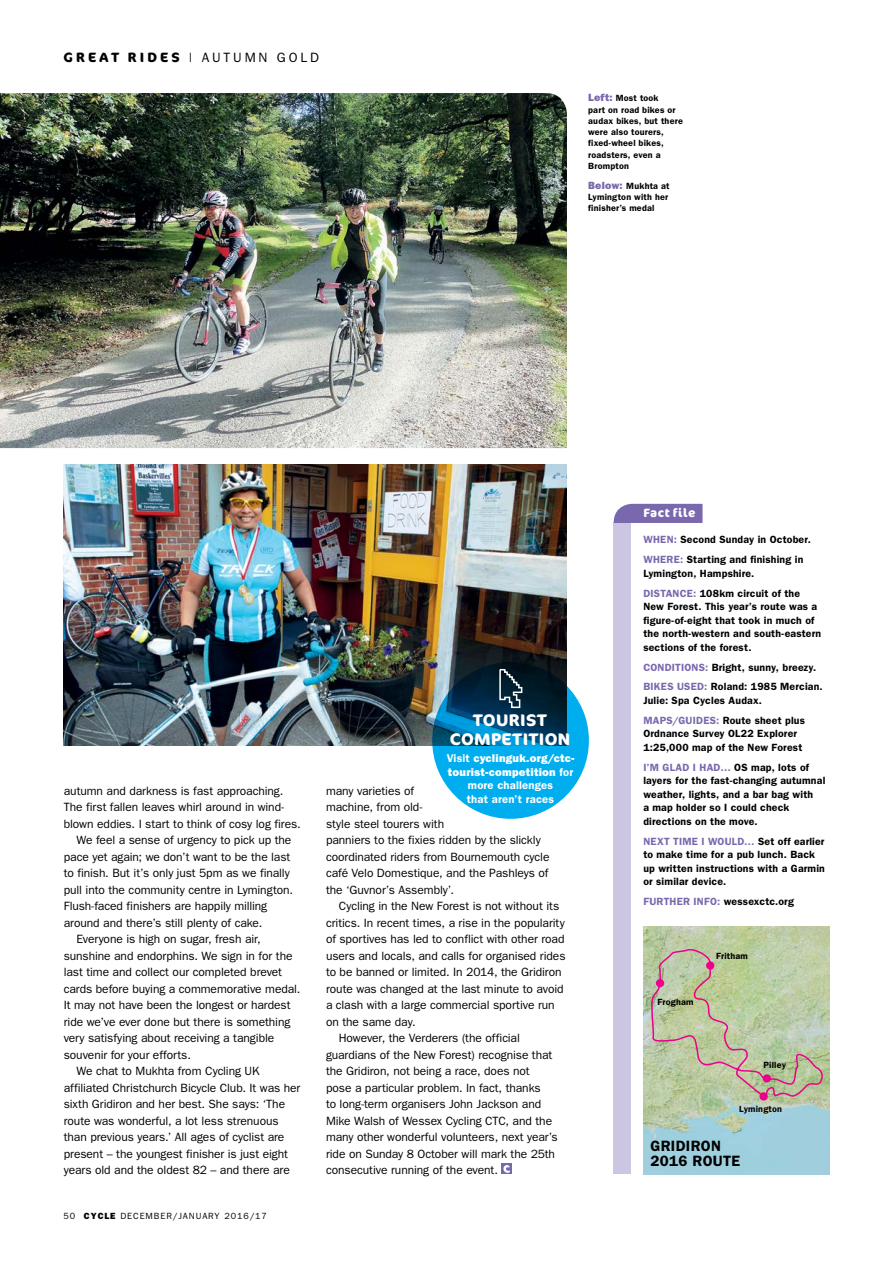
<style>
.page{position:relative;width:893px;height:1263px;background:#fff}
.page>*{position:absolute;margin:0;border:0;box-sizing:border-box;transform-origin:0 0}
.CTC_GREAT_RIDES_BODY{font:700 16.8px/18.5px "Cocon Pro";letter-spacing:.015em;color:#fff;text-align:center}
.CTC_GREAT_RIDES_IMAG{font:600 15px/15px "Franklin Gothic";letter-spacing:.02em;color:#000}
.t1{font:13.5px "Franklin Gothic";letter-spacing:.21em;color:#000}
.CTC_GREAT_RIDES_BODY-2{font:12px/16.5px "Franklin Gothic";letter-spacing:-.005em;color:#000}
.t2{font:700 12px "Cocon Pro";letter-spacing:.045em;color:#fff}
.CTC_GREAT_RIDES_BODY-3{font:600 11.25px/13.5px "Franklin Gothic";letter-spacing:.015em;color:#fff;text-align:center}
.CTC_GREAT_RIDES_BOXO{font:600 10.5px/13.5px "Franklin Gothic";letter-spacing:.02em;color:#000}
.CTC_GREAT_RIDES_BOXO-2{font:600 9px/11.2px "Franklin Gothic";letter-spacing:.02em;color:#000}
.t3{font:9px "Franklin Gothic";letter-spacing:.1em;color:#000}
.CTC_GREAT_RIDES_IMAG-2{font:600 9px "Franklin Gothic";letter-spacing:.02em;color:#000}
.s1{font-family:"Cocon Pro";font-weight:700}
.s2{font-weight:800;font-size:10.5px;color:#7a68ae}
.s3{font-weight:800}
.s4{color:#7a68ae}
</style>
<div class="page">
<img style="left:0;top:93px;width:567px;height:355px">
<img style="left:64px;top:465px;width:503px;height:280px">
<div style="left:614px;top:522px;width:17px;height:652px;background:#cdc6e3"></div>
<div style="left:614px;top:504px;width:88px;height:19px;background:#7a68ae"></div>
<div style="left:501px;top:1164px;width:11px;height:10px;background:#7a68ae"></div>
<svg style="left:503px;top:1165px;width:7px;height:8px"></svg>
<svg style="left:432px;top:662px;width:157px;height:157px;background:#017aac"></svg>
<svg style="left:498px;top:668px;width:25px;height:41px"></svg>
<img style="left:643px;top:927px;width:186px;height:247px">
<svg style="left:650px;top:948px;width:174px;height:152px;background:#bcc1a0"></svg>
<div style="left:706px;top:961px;width:8px;height:8px;background:#ec008c;border-radius:50%"></div>
<div style="left:656px;top:979px;width:8px;height:8px;background:#ec008c;border-radius:50%"></div>
<p class="t1" style="left:64px;top:50px;width:257px"><span class="s1">GREAT RIDES</span> | AUTUMN GOLD</p>
<p class="CTC_GREAT_RIDES_BOXO-2" style="left:588px;top:92px;width:96px"><span class="s2">Left:</span> Most took<br>part on road bikes or audax bikes, but there were also tourers, fixed-wheel bikes, roadsters, even a<br>Brompton</p>
<p class="CTC_GREAT_RIDES_BOXO-2" style="left:588px;top:180px;width:83px"><span class="s2">Below:</span> Mukhta at<br>Lymington with her finisher’s medal</p>
<p class="CTC_GREAT_RIDES_BODY-2" style="left:64px;top:782px;width:238px">autumn and darkness is fast approaching.<br>The first fallen leaves whirl around in wind&shy;blown eddies. I start to think of cosy log fires.</p>
<p class="CTC_GREAT_RIDES_BODY-2" style="left:64px;top:831px;width:231px;text-indent:13px">We feel a sense of urgency to pick up the pace yet again; we don’t want to be the last to finish. But it’s only just 5pm as we finally pull into the community centre in Lymington.<br>Flush-faced finishers are happily milling around and there’s still plenty of cake.</p>
<p class="CTC_GREAT_RIDES_BODY-2" style="left:64px;top:930px;width:238px;text-indent:13px">Everyone is high on sugar, fresh air, sunshine and endorphins. We sign in for the last time and collect our completed brevet cards before buying a commemorative medal.<br>It may not have been the longest or hardest ride we’ve ever done but there is something very satisfying about receiving a tangible souvenir for your efforts.</p>
<p class="CTC_GREAT_RIDES_BODY-2" style="left:64px;top:1062px;width:238px;text-indent:13px">We chat to Mukhta from Cycling UK affiliated Christchurch Bicycle Club. It was her sixth Gridiron and her best. She says: ‘The route was wonderful, a lot less strenuous than previous years.’ All ages of cyclist are present – the youngest finisher is just eight years old and the oldest 82 – and there are</p>
<p class="t3" style="left:64px;top:1211px;width:205px">50 <span class="s3">CYCLE</span> DECEMBER/JANUARY 2016/17</p>
<p class="CTC_GREAT_RIDES_BODY" style="left:450px;top:711px;width:122px">TOURIST<br>COMPETITION</p>
<p class="CTC_GREAT_RIDES_BODY-3" style="left:447px;top:751px;width:129px">Visit <span class="s3">cyclinguk.org/ctc&shy;tourist-competition</span> for more challenges<br>that aren’t races</p>
<p class="CTC_GREAT_RIDES_BODY-2" style="left:326px;top:782px;width:225px">many varieties of<br>machine, from old-<br>style steel tourers with<br>panniers to the fixies ridden by the slickly coordinated riders from Bournemouth cycle café Velo Domestique, and the Pashleys of the ‘Guvnor’s Assembly’.</p>
<p class="CTC_GREAT_RIDES_BODY-2" style="left:326px;top:897px;width:241px;text-indent:13px">Cycling in the New Forest is not without its critics. In recent times, a rise in the popularity of sportives has led to conflict with other road users and locals, and calls for organised rides to be banned or limited. In 2014, the Gridiron route was changed at the last minute to avoid a clash with a large commercial sportive run on the same day.</p>
<p class="CTC_GREAT_RIDES_BODY-2" style="left:326px;top:1029px;width:233px;text-indent:13px">However, the Verderers (the official guardians of the New Forest) recognise that the Gridiron, not being a race, does not pose a particular problem. In fact, thanks<br>to long-term organisers John Jackson and Mike Walsh of Wessex Cycling CTC, and the many other wonderful volunteers, next year’s ride on Sunday 8 October will mark the 25th consecutive running of the event.</p>
<p class="t2" style="left:643px;top:505px;width:53px">Fact file</p>
<p class="CTC_GREAT_RIDES_BOXO" style="left:643px;top:533px;width:169px"><span class="s4">WHEN:</span> Second Sunday in October.</p>
<p class="CTC_GREAT_RIDES_BOXO" style="left:643px;top:553px;width:161px"><span class="s4">WHERE:</span> Starting and finishing in<br>Lymington, Hampshire.</p>
<p class="CTC_GREAT_RIDES_BOXO" style="left:643px;top:586px;width:179px"><span class="s4">DISTANCE:</span> 108km circuit of the<br>New Forest. This year’s route was a figure-of-eight that took in much of the north-western and south-eastern sections of the forest.</p>
<p class="CTC_GREAT_RIDES_BOXO" style="left:643px;top:660px;width:175px"><span class="s4">CONDITIONS:</span> Bright, sunny, breezy.</p>
<p class="CTC_GREAT_RIDES_BOXO" style="left:643px;top:680px;width:181px"><span class="s4">BIKES USED:</span> Roland: 1985 Mercian.<br>Julie: Spa Cycles Audax.</p>
<p class="CTC_GREAT_RIDES_BOXO" style="left:643px;top:713px;width:163px"><span class="s4">MAPS/GUIDES:</span> Route sheet plus<br>Ordnance Survey OL22 Explorer<br>1:25,000 map of the New Forest</p>
<p class="CTC_GREAT_RIDES_BOXO" style="left:643px;top:760px;width:183px"><span class="s4">I’M GLAD I HAD…</span> OS map, lots of layers for the fast-changing autumnal weather, lights, and a bar bag with<br>a map holder so I could check directions on the move.</p>
<p class="CTC_GREAT_RIDES_BOXO" style="left:643px;top:834px;width:183px"><span class="s4">NEXT TIME I WOULD…</span> Set off earlier to make time for a pub lunch. Back up written instructions with a Garmin or similar device.</p>
<p class="CTC_GREAT_RIDES_BOXO" style="left:643px;top:894px;width:152px"><span class="s4">FURTHER INFO:</span> wessexctc.org</p>
<p class="CTC_GREAT_RIDES_IMAG-2" style="left:657px;top:997px;width:38px">Frogham</p>
<p class="CTC_GREAT_RIDES_IMAG-2" style="left:716px;top:950px;width:33px">Fritham</p>
<p class="CTC_GREAT_RIDES_IMAG-2" style="left:763px;top:1060px;width:24px">Pilley</p>
<p class="CTC_GREAT_RIDES_IMAG-2" style="left:739px;top:1104px;width:45px">Lymington</p>
<p class="CTC_GREAT_RIDES_IMAG" style="left:650px;top:1137px;width:91px">GRIDIRON<br>2016 ROUTE</p>
</div>
